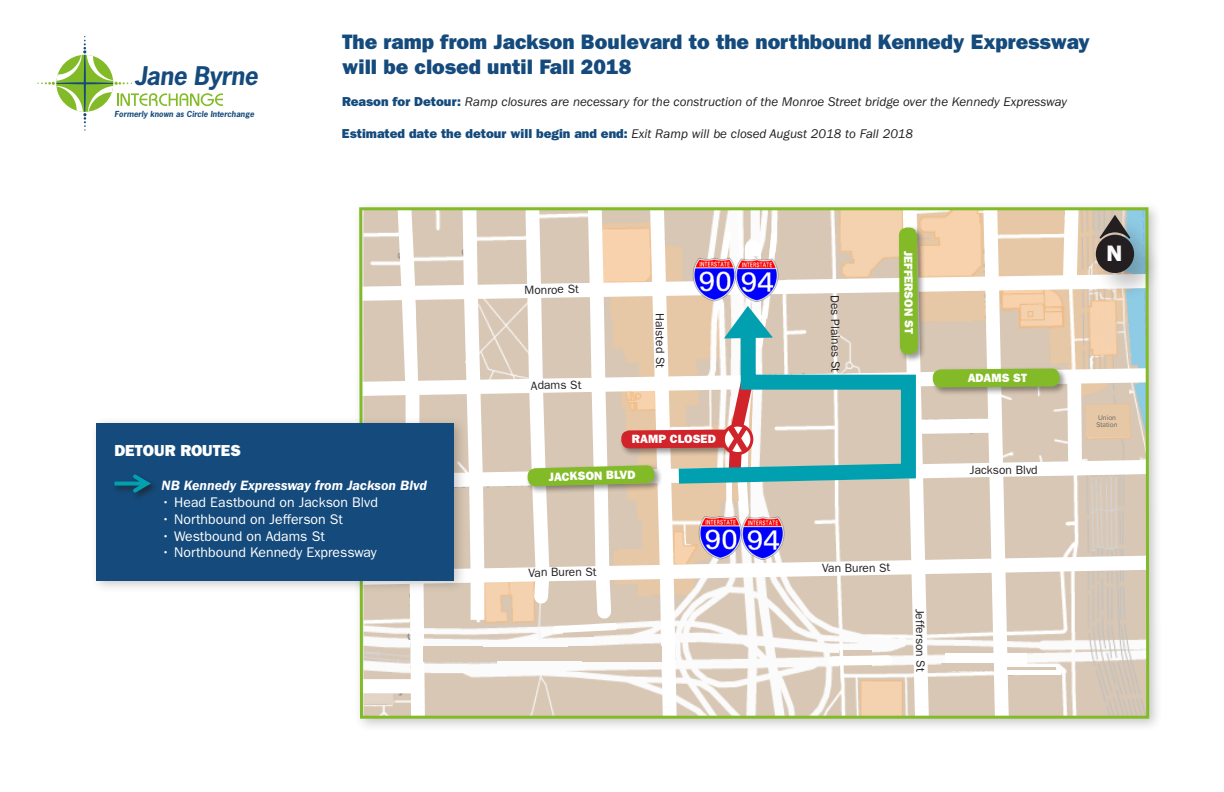
<style>
.page{position:relative;width:1224px;height:792px;background:#fff}
.page>*{position:absolute;margin:0;border:0;box-sizing:border-box;transform-origin:0 0}
.t1{font:italic 700 24.2px "News Gothic Std";letter-spacing:-.015em;color:#144a7c}
.t2{font:22.5px "ITC Franklin Gothic Std Hvy";color:#fff}
.t3{font:21px/25.2px "ITC Franklin Gothic Std Hvy";color:#144a7c}
.t4{font:16px "ITC Franklin Gothic Std Hvy";color:#fff}
.t5{font:14px "ITC Franklin Gothic Std";color:#fff}
.t6{font:italic 600 14px "ITC Franklin Gothic Std";color:#fff}
.t7{font:italic 13px "ITC Franklin Gothic Std";color:#231f20}
.t8{font:12px "ITC Franklin Gothic Std";letter-spacing:-.01em;color:#231f20}
.t9{font:12px "ITC Franklin Gothic Std Hvy";letter-spacing:-.01em;color:#fff}
.t10{font:italic 700 7.9px "News Gothic Std";color:#144a7c}
.t11{font:7.1px/7.1px "Proxima Nova";color:#666}
.s1{font-family:"ITC Franklin Gothic Std Hvy";font-style:normal;color:#144a7c}
</style>
<div class="page">
<svg style="left:37px;top:36px;width:186px;height:95px"></svg>
<div style="left:352px;top:200px;width:811px;height:532px;background:#231f20;opacity:.25"></div>
<div style="left:1094px;top:233px;width:67px;height:67px;background:#231f20;opacity:.25"></div>
<div style="left:1099px;top:215px;width:57px;height:50px;background:#231f20;opacity:.25"></div>
<div style="left:90px;top:416px;width:377px;height:178px;background:#231f20;opacity:.25"></div>
<div style="left:97px;top:423px;width:357px;height:157px;background:#144a7c"></div>
<div style="left:113px;top:473px;width:45px;height:28px;background:#231f20;opacity:.75"></div>
<svg style="left:114px;top:474px;width:37px;height:19px"></svg>
<svg style="left:361px;top:209px;width:787px;height:508px"></svg>
<p class="t1" style="left:134px;top:60px;width:125px">Jane Byrne</p>
<p class="t10" style="left:115px;top:109px;width:141px">Formerly known as Circle Interchange</p>
<p class="t3" style="left:342px;top:29px;width:749px">The ramp from Jackson Boulevard to the northbound Kennedy Expressway will be closed until Fall 2018</p>
<p class="t7" style="left:342px;top:94px;width:727px"><span class="s1">Reason for Detour:</span> Ramp closures are necessary for the construction of the Monroe Street bridge over the Kennedy Expressway</p>
<p class="t7" style="left:342px;top:126px;width:573px"><span class="s1">Estimated date the detour will begin and end:</span> Exit Ramp will be closed August 2018 to Fall 2018</p>
<p class="t8" style="left:524px;top:283px;width:56px;rotate:-1deg">Monroe St</p>
<p class="t8" style="left:531px;top:379px;width:52px;rotate:-1deg">Adams St</p>
<p class="t8" style="left:667px;top:313px;width:57px;rotate:90deg">Halsted St</p>
<p class="t8" style="left:842px;top:295px;width:79px;rotate:90deg">Des Plaines St</p>
<p class="t9" style="left:916px;top:251px;width:85px;rotate:90deg">JEFFERSON ST</p>
<p class="t9" style="left:968px;top:371px;width:61px">ADAMS ST</p>
<p class="t2" style="left:1107px;top:240px;width:17px">N</p>
<p class="t11" style="left:1097px;top:414px;width:22px">Union<br>Station</p>
<p class="t4" style="left:114px;top:441px;width:128px">DETOUR ROUTES</p>
<p class="t6" style="left:162px;top:478px;width:267px">NB Kennedy Expressway from Jackson Blvd</p>
<p class="t5" style="left:162px;top:494px;width:218px">• Head Eastbound on Jackson Blvd</p>
<p class="t5" style="left:162px;top:511px;width:183px">• Northbound on Jefferson St</p>
<p class="t5" style="left:162px;top:528px;width:165px">• Westbound on Adams St</p>
<p class="t5" style="left:162px;top:545px;width:217px">• Northbound Kennedy Expressway</p>
<p class="t9" style="left:632px;top:432px;width:86px">RAMP CLOSED</p>
<p class="t9" style="left:549px;top:469px;width:88px;rotate:-1deg">JACKSON BLVD</p>
<p class="t8" style="left:528px;top:566px;width:70px;rotate:-1deg">Van Buren St</p>
<p class="t8" style="left:822px;top:561px;width:70px;rotate:-1deg">Van Buren St</p>
<p class="t8" style="left:927px;top:609px;width:65px;rotate:90deg">Jefferson St</p>
<p class="t8" style="left:970px;top:464px;width:69px;rotate:-1deg">Jackson Blvd</p>
</div>
